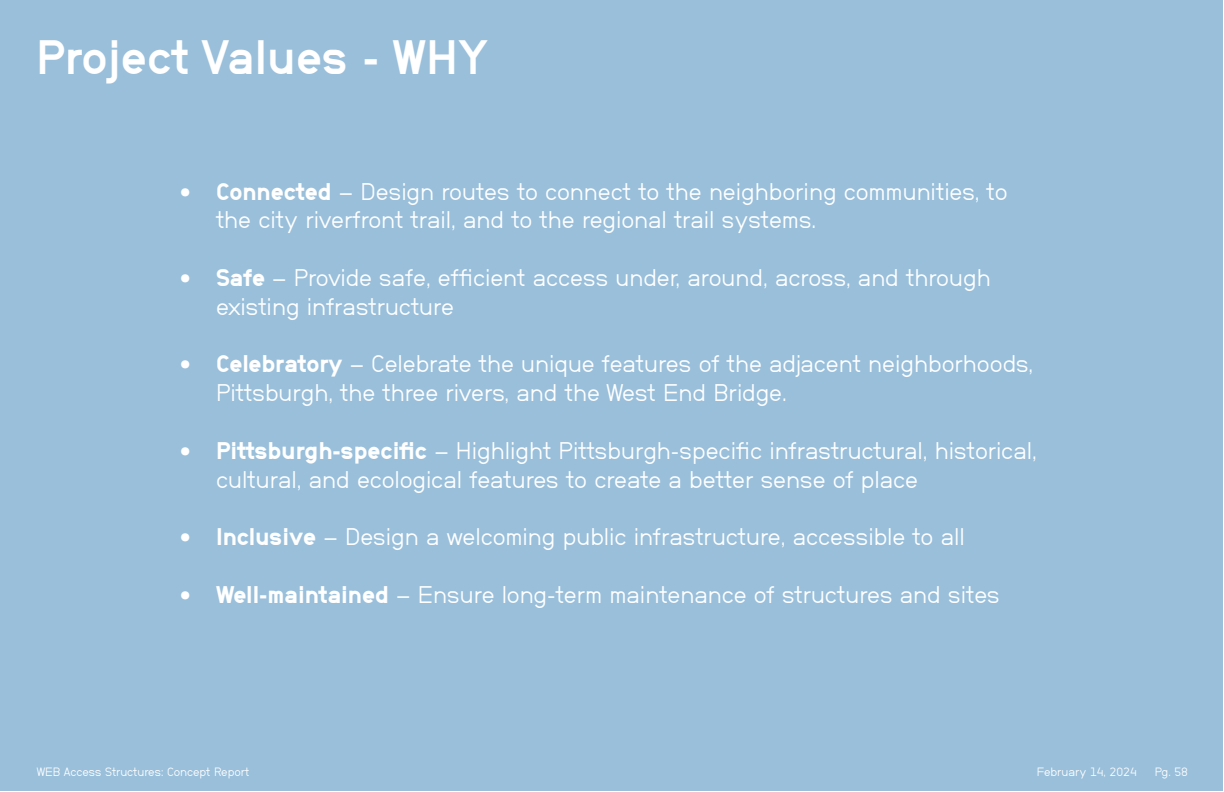
<style>
.page{position:relative;width:1224px;height:792px;background:#99bfdb}
.page>*{position:absolute;margin:0;border:0;box-sizing:border-box;transform-origin:0 0}
.t1{font:700 48px "NB Grotesk";color:#fff}
.t2{font:24px/28.8px "NB Grotesk";color:#fff}
.t3{font:12px "NB Grotesk";color:#fff}
.s1{font-weight:900}
</style>
<div class="page">
<h1 class="t1" style="left:36px;top:30px;width:454px">Project Values - WHY</h1>
<p class="t2" style="left:216px;top:177px;width:793px;text-indent:-36px">• <span class="s1">Connected</span> – Design routes to connect to the neighboring communities, to the city riverfront trail, and to the regional trail systems.</p>
<p class="t2" style="left:216px;top:263px;width:776px;text-indent:-36px">• <span class="s1">Safe</span> – Provide safe, efficient access under, around, across, and through existing infrastructure</p>
<p class="t2" style="left:216px;top:349px;width:819px;text-indent:-36px">• <span class="s1">Celebratory</span> – Celebrate the unique features of the adjacent neighborhoods,<br>Pittsburgh, the three rivers, and the West End Bridge.</p>
<p class="t2" style="left:216px;top:436px;width:822px;text-indent:-36px">• <span class="s1">Pittsburgh-specific</span> – Highlight Pittsburgh-specific infrastructural, historical, cultural, and ecological features to create a better sense of place</p>
<p class="t2" style="left:180px;top:522px;width:786px">• <span class="s1">Inclusive</span> – Design a welcoming public infrastructure, accessible to all</p>
<p class="t2" style="left:180px;top:580px;width:821px">• <span class="s1">Well-maintained</span> – Ensure long-term maintenance of structures and sites</p>
<p class="t3" style="left:37px;top:764px;width:214px">WEB Access Structures: Concept Report</p>
<p class="t3" style="left:1037px;top:764px;width:102px">February 14, 2024</p>
<p class="t3" style="left:1155px;top:764px;width:35px">Pg. 58</p>
</div>
